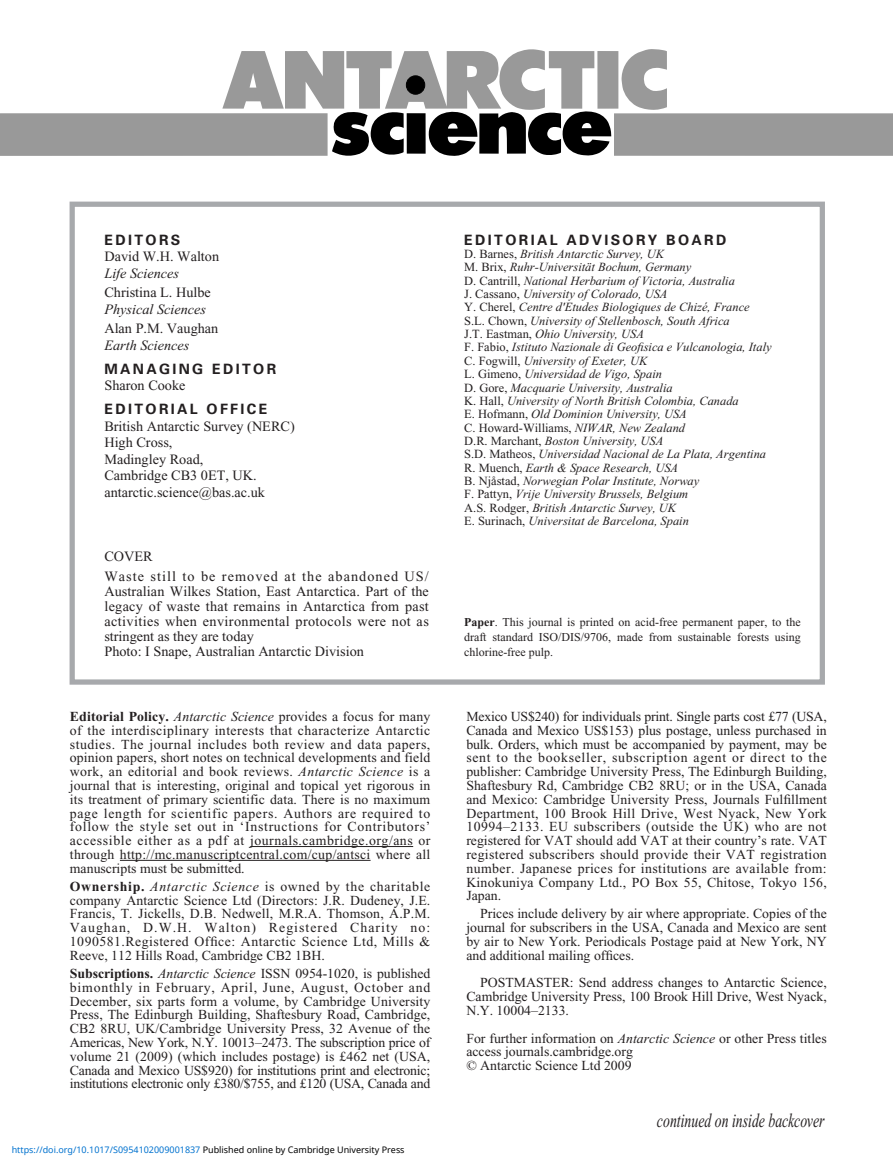
<style>
.page{position:relative;width:893px;height:1174px;background:#fff}
.page>*{position:absolute;margin:0;border:0;box-sizing:border-box;transform-origin:0 0}
.t1{font:italic 19.65px "Times New Roman";color:#231f20;scale:.7 1}
.t2{font:14.25px/16.5px "Times New Roman";color:#231f20}
.t3{font:700 14.25px "Univers";letter-spacing:.165em;color:#231f20}
.t4{font:14.25px/19.5px "Times New Roman";letter-spacing:.075em;color:#231f20}
.t5{font:italic 14.25px "Times New Roman";color:#231f20}
.t6{font:13.8px/13.8px "Times New Roman";color:#231f20;text-align:justify}
.t7{font:italic 12.45px/13.4px "Times New Roman";color:#231f20}
.t8{font:12px/15px "Times New Roman";color:#231f20;text-align:justify}
.t9{font:9px "Noto Sans";color:#0172cf}
.s1{font-weight:700}
.s2{font-style:italic}
.s3{color:#000}
.s4{font-style:normal}
</style>
<div class="page">
<hr style="left:250px;top:846px;width:163px;height:1px;background:#231f20">
<hr style="left:120px;top:860px;width:251px;height:1px;background:#231f20">
<div style="left:70px;top:202px;width:755px;height:482px;border:5px solid #a7a9ac"></div>
<svg style="left:621px;top:49px;width:46px;height:61px"></svg>
<div style="left:597px;top:51px;width:21px;height:58px;background:#999"></div>
<div style="left:0;top:113px;width:328px;height:43px;background:#999"></div>
<svg style="left:222px;top:49px;width:389px;height:107px"></svg>
<div style="left:614px;top:113px;width:279px;height:43px;background:#999"></div>
<p class="t3" style="left:104px;top:234px;width:78px">EDITORS</p>
<p class="t2" style="left:104px;top:249px;width:116px">David W.H. Walton</p>
<p class="t5" style="left:104px;top:268px;width:76px">Life Sciences</p>
<p class="t2" style="left:104px;top:285px;width:108px">Christina L. Hulbe</p>
<p class="t5" style="left:104px;top:304px;width:103px">Physical Sciences</p>
<p class="t2" style="left:104px;top:321px;width:115px">Alan P.M. Vaughan</p>
<p class="t5" style="left:104px;top:340px;width:87px">Earth Sciences</p>
<p class="t3" style="left:104px;top:363px;width:173px">MANAGING EDITOR</p>
<p class="t2" style="left:104px;top:378px;width:83px">Sharon Cooke</p>
<p class="t3" style="left:104px;top:404px;width:165px">EDITORIAL OFFICE</p>
<p class="t2" style="left:104px;top:419px;width:192px">British Antarctic Survey (NERC)<br>High Cross,<br>Madingley Road,<br>Cambridge CB3 0ET, UK. antarctic.science@bas.ac.uk</p>
<p class="t4" style="left:104px;top:548px;width:326px">COVER<br>Waste still to be removed at the abandoned US/</p>
<p class="t2" style="left:104px;top:585px;width:326px;line-height:15px">Australian Wilkes Station, East Antarctica. Part of the legacy of waste that remains in Antarctica from past activities when environmental protocols were not as stringent as they are today<br>Photo: I Snape, Australian Antarctic Division</p>
<p class="t6" style="left:70px;top:710px;width:362px"><span class="s1">Editorial Policy.</span> <span class="s2">Antarctic Science</span> provides a focus for many of the interdisciplinary interests that characterize Antarctic studies. The journal includes both review and data papers, opinion papers, short notes on technical developments and field work, an editorial and book reviews. <span class="s2">Antarctic Science</span> is a journal that is interesting, original and topical yet rigorous in its treatment of primary scientific data. There is no maximum page length for scientific papers. Authors are required to follow the style set out in ‘Instructions for Contributors’ accessible either as a pdf at journals.cambridge.org/ans or through http://mc.manuscriptcentral.com/cup/antsci where all manuscripts must be submitted.</p>
<p class="t6" style="left:70px;top:880px;width:362px"><span class="s1">Ownership.</span> <span class="s2">Antarctic Science</span> is owned by the charitable company Antarctic Science Ltd (Directors: J.R. Dudeney, J.E.<br>Francis, T. Jickells, D.B. Nedwell, M.R.A. Thomson, A.P.M.<br>Vaughan, D.W.H. Walton) Registered Charity no:<br>1090581.Registered Office: Antarctic Science Ltd, Mills &amp; Reeve, 112 Hills Road, Cambridge CB2 1BH.</p>
<p class="t6" style="left:70px;top:967px;width:362px"><span class="s1">Subscriptions.</span> <span class="s2">Antarctic Science</span> ISSN 0954-1020, is published bimonthly in February, April, June, August, October and December, six parts form a volume, by Cambridge University Press, The Edinburgh Building, Shaftesbury Road, Cambridge, CB2 8RU, UK/Cambridge University Press, 32 Avenue of the Americas, New York, N.Y. 10013–2473. The subscription price of volume 21 (2009) (which includes postage) is £462 net (USA, Canada and Mexico US$920) for institutions print and electronic; institutions electronic only £380/$755, and £120 (USA, Canada and</p>
<p class="t9" style="left:12px;top:1143px;width:394px">https://doi.org/10.1017/S0954102009001837 <span class="s3">Published online by Cambridge University Press</span></p>
<p class="t3" style="left:464px;top:234px;width:264px">EDITORIAL ADVISORY BOARD</p>
<p class="t7" style="left:464px;top:248px;width:309px"><span class="s4">D. Barnes,</span> British Antarctic Survey, UK<br><span class="s4">M. Brix,</span> Ruhr-Universität Bochum, Germany<br><span class="s4">D. Cantrill,</span> National Herbarium of Victoria, Australia<br><span class="s4">J. Cassano,</span> University of Colorado, USA<br><span class="s4">Y. Cherel,</span> Centre d'Etudes Biologiques de Chizé, France <span class="s4">S.L. Chown,</span> University of Stellenbosch, South Africa<br><span class="s4">J.T. Eastman,</span> Ohio University, USA<br><span class="s4">F. Fabio,</span> Istituto Nazionale di Geofisica e Vulcanologia, Italy <span class="s4">C. Fogwill,</span> University of Exeter, UK<br><span class="s4">L. Gimeno,</span> Universidad de Vigo, Spain<br><span class="s4">D. Gore,</span> Macquarie University, Australia<br><span class="s4">K. Hall,</span> University of North British Colombia, Canada<br><span class="s4">E. Hofmann,</span> Old Dominion University, USA<br><span class="s4">C. Howard-Williams,</span> NIWAR, New Zealand<br><span class="s4">D.R. Marchant,</span> Boston University, USA<br><span class="s4">S.D. Matheos,</span> Universidad Nacional de La Plata, Argentina <span class="s4">R. Muench,</span> Earth &amp; Space Research, USA<br><span class="s4">B. Njåstad,</span> Norwegian Polar Institute, Norway<br><span class="s4">F. Pattyn,</span> Vrije University Brussels, Belgium<br><span class="s4">A.S. Rodger,</span> British Antarctic Survey, UK<br><span class="s4">E. Surinach,</span> Universitat de Barcelona, Spain</p>
<p class="t8" style="left:464px;top:615px;width:338px"><span class="s1">Paper</span>. This journal is printed on acid-free permanent paper, to the draft standard ISO/DIS/9706, made from sustainable forests using chlorine-free pulp.</p>
<p class="t6" style="left:466px;top:710px;width:362px">Mexico US$240) for individuals print. Single parts cost £77 (USA, Canada and Mexico US$153) plus postage, unless purchased in bulk. Orders, which must be accompanied by payment, may be sent to the bookseller, subscription agent or direct to the publisher: Cambridge University Press, The Edinburgh Building, Shaftesbury Rd, Cambridge CB2 8RU; or in the USA, Canada and Mexico: Cambridge University Press, Journals Fulfillment Department, 100 Brook Hill Drive, West Nyack, New York 10994–2133. EU subscribers (outside the UK) who are not registered for VAT should add VAT at their country’s rate. VAT registered subscribers should provide their VAT registration number. Japanese prices for institutions are available from:<br>Kinokuniya Company Ltd., PO Box 55, Chitose, Tokyo 156, Japan.</p>
<p class="t6" style="left:466px;top:908px;width:362px;text-indent:14px">Prices include delivery by air where appropriate. Copies of the journal for subscribers in the USA, Canada and Mexico are sent by air to New York. Periodicals Postage paid at New York, NY and additional mailing offices.</p>
<p class="t6" style="left:466px;top:977px;width:362px;text-indent:14px">POSTMASTER: Send address changes to Antarctic Science, Cambridge University Press, 100 Brook Hill Drive, West Nyack, N.Y. 10004–2133.</p>
<p class="t6" style="left:466px;top:1032px;width:362px;text-align:left">For further information on <span class="s2">Antarctic Science</span> or other Press titles access journals.cambridge.org<br>© Antarctic Science Ltd 2009</p>
<h1 class="t1" style="left:657px;top:1113px;width:241px">continued on inside backcover</h1>
</div>
